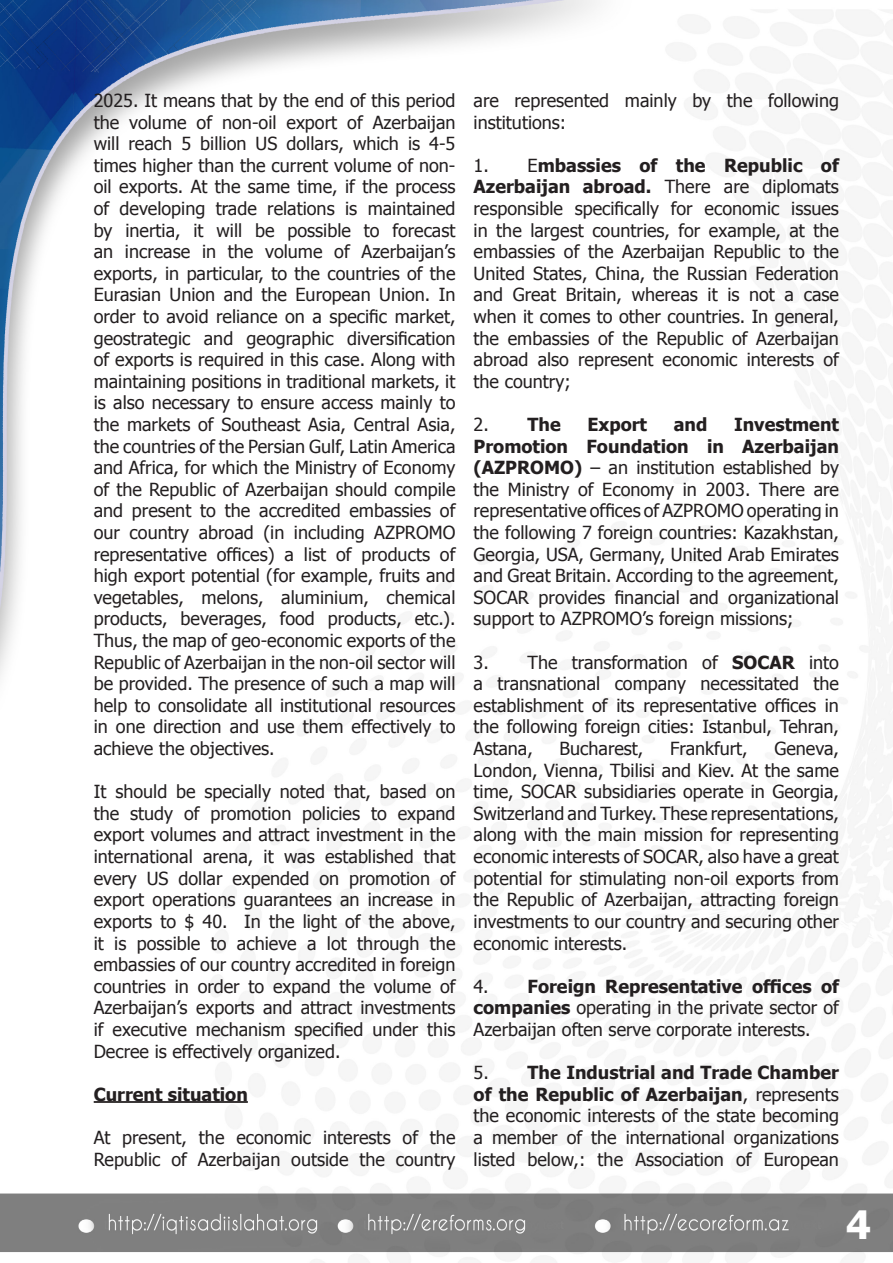
<style>
.page{position:relative;width:893px;height:1263px;background:#fff}
.page>*{position:absolute;margin:0;border:0;box-sizing:border-box;transform-origin:0 0}
.t1{font:700 39px "Tahoma";color:#fff}
.t2{font:18px/21.6px "Tahoma";color:#231f20;text-align:justify}
.t3{font:700 18px "Tahoma";color:#231f20}
.s1{font-weight:700}
.s2{font-weight:400}
</style>
<div class="page">
<img style="left:0;top:0;width:893px;height:1263px">
<hr style="left:94px;top:1101px;width:154px;height:2px;background:#231f20">
<p class="t2" style="left:94px;top:89px;width:363px">2025. It means that by the end of this period the volume of non-oil export of Azerbaijan will reach 5 billion US dollars, which is 4-5 times higher than the current volume of non&shy;oil exports. At the same time, if the process of developing trade relations is maintained by inertia, it will be possible to forecast an increase in the volume of Azerbaijan’s exports, in particular, to the countries of the Eurasian Union and the European Union. In order to avoid reliance on a specific market, geostrategic and geographic diversification of exports is required in this case. Along with maintaining positions in traditional markets, it is also necessary to ensure access mainly to the markets of Southeast Asia, Central Asia, the countries of the Persian Gulf, Latin America and Africa, for which the Ministry of Economy of the Republic of Azerbaijan should compile and present to the accredited embassies of our country abroad (in including AZPROMO representative offices) a list of products of high export potential (for example, fruits and vegetables, melons, aluminium, chemical products, beverages, food products, etc.).<br>Thus, the map of geo-economic exports of the Republic of Azerbaijan in the non-oil sector will be provided. The presence of such a map will help to consolidate all institutional resources in one direction and use them effectively to achieve the objectives.</p>
<p class="t2" style="left:94px;top:780px;width:363px">It should be specially noted that, based on the study of promotion policies to expand export volumes and attract investment in the international arena, it was established that every US dollar expended on promotion of export operations guarantees an increase in exports to $ 40. In the light of the above, it is possible to achieve a lot through the embassies of our country accredited in foreign countries in order to expand the volume of Azerbaijan’s exports and attract investments if executive mechanism specified under this Decree is effectively organized.</p>
<p class="t3" style="left:94px;top:1081px;width:156px">Current situation</p>
<p class="t2" style="left:94px;top:1126px;width:363px">At present, the economic interests of the<br>Republic of Azerbaijan outside the country</p>
<p class="t2" style="left:474px;top:89px;width:367px">are represented mainly by the following institutions:</p>
<p class="t2" style="left:474px;top:154px;width:367px">1. E<span class="s1">mbassies of the Republic of Azerbaijan abroad.</span> There are diplomats responsible specifically for economic issues in the largest countries, for example, at the embassies of the Azerbaijan Republic to the United States, China, the Russian Federation and Great Britain, whereas it is not a case when it comes to other countries. In general, the embassies of the Republic of Azerbaijan abroad also represent economic interests of the country;</p>
<p class="t3" style="left:474px;top:412px;width:89px"><span class="s2">2.</span> The</p>
<p class="t3" style="left:587px;top:412px;width:61px">Export</p>
<p class="t3" style="left:674px;top:412px;width:35px">and</p>
<p class="t2" style="left:474px;top:413px;width:367px;text-indent:260px"><span class="s1">Investment Promotion Foundation in Azerbaijan (AZPROMO)</span> – an institution established by the Ministry of Economy in 2003. There are representative offices of AZPROMO operating in the following 7 foreign countries: Kazakhstan, Georgia, USA, Germany, United Arab Emirates and Great Britain. According to the agreement, SOCAR provides financial and organizational support to AZPROMO’s foreign missions;</p>
<p class="t2" style="left:474px;top:650px;width:367px">3. The transformation of <span class="s1">SOCAR</span> into a transnational company necessitated the establishment of its representative offices in the following foreign cities: Istanbul, Tehran, Astana,</p>
<p class="t2" style="left:559px;top:737px;width:85px">Bucharest,</p>
<p class="t2" style="left:670px;top:737px;width:79px">Frankfurt,</p>
<p class="t2" style="left:474px;top:737px;width:367px;text-indent:301px">Geneva, London, Vienna, Tbilisi and Kiev. At the same time, SOCAR subsidiaries operate in Georgia, Switzerland and Turkey. These representations, along with the main mission for representing economic interests of SOCAR, also have a great potential for stimulating non-oil exports from the Republic of Azerbaijan, attracting foreign investments to our country and securing other economic interests.</p>
<p class="t2" style="left:474px;top:974px;width:367px">4. <span class="s1">Foreign Representative offices of companies</span> operating in the private sector of Azerbaijan often serve corporate interests.</p>
<p class="t2" style="left:474px;top:1061px;width:367px">5. <span class="s1">The Industrial and Trade Chamber of the Republic of Azerbaijan</span>, represents the economic interests of the state becoming a member of the international organizations listed below,: the Association of European</p>
<p class="t1" style="left:846px;top:1197px;width:26px">4</p>
</div>
